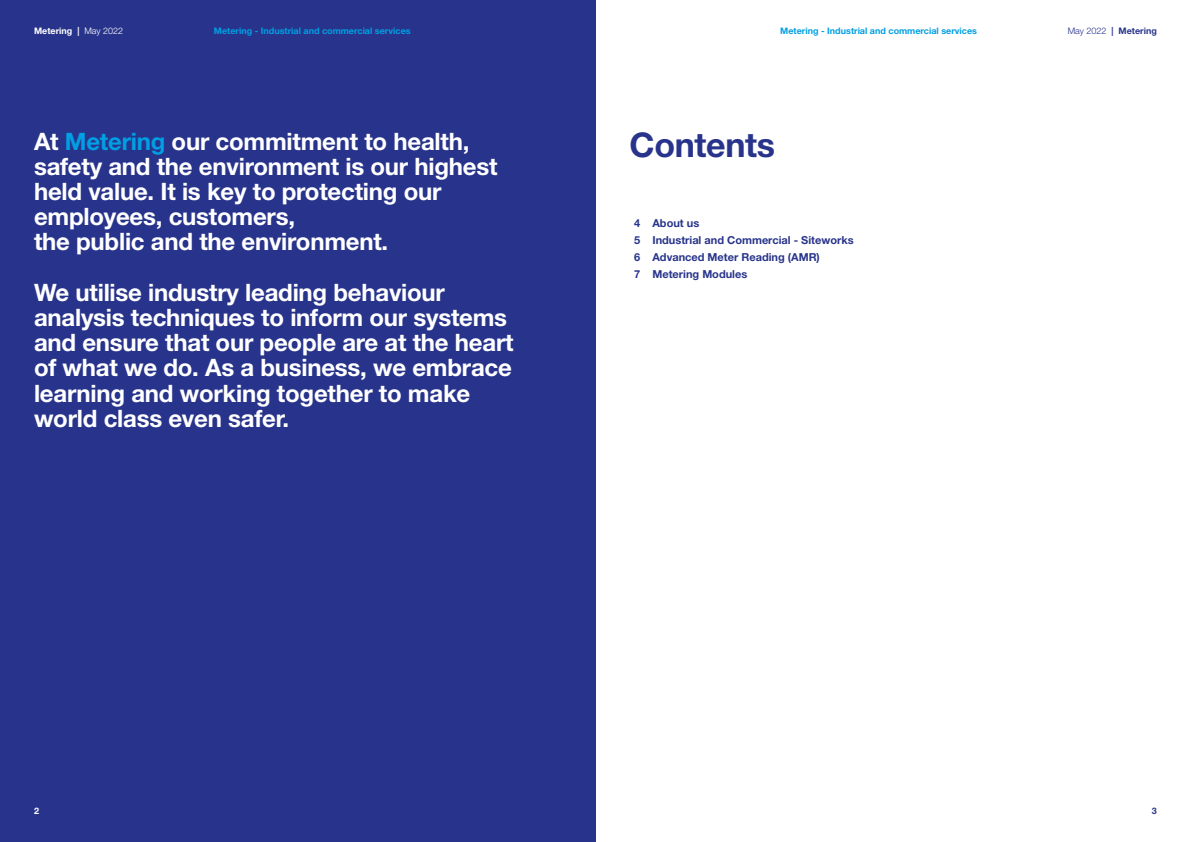
<style>
.page{position:relative;width:1191px;height:842px;background:#fff}
.page>*{position:absolute;margin:0;border:0;box-sizing:border-box;transform-origin:0 0}
.t1{font:700 34px "Helvetica Neue LT Std";letter-spacing:-.01em;color:#28348b}
.t2{font:700 24px/25.2px "Helvetica Neue LT Std";letter-spacing:-.01em;color:#fff}
.t3{font:700 11px/17.2px "Helvetica Neue LT Std";color:#28348b;text-align:justify}
.t4{font:700 9px "Helvetica Neue LT Std";color:#009fe3}
.t5{font:700 9px "Helvetica Neue LT Std";color:#28348b}
.t6{font:700 9px "Helvetica Neue LT Std";color:#fff}
.s1{font-weight:300}
.s2{color:#009fe3}
</style>
<div class="page">
<div style="left:0;top:0;width:595px;height:842px;background:#28348b"></div>
<p class="t6" style="left:34px;top:25px;width:91px">Metering | <span class="s1">May 2022</span></p>
<p class="t4" style="left:214px;top:25px;width:198px">Metering - Industrial and commercial services</p>
<p class="t4" style="left:780px;top:25px;width:198px">Metering - Industrial and commercial services</p>
<p class="t5" style="left:1067px;top:25px;width:91px"><span class="s1">May 2022</span> | Metering</p>
<p class="t2" style="left:34px;top:128px;width:465px">At <span class="s2">Metering</span> our commitment to health, safety and the environment is our highest held value. It is key to protecting our employees, customers,<br>the public and the environment.</p>
<p class="t2" style="left:34px;top:279px;width:481px">We utilise industry leading behaviour analysis techniques to inform our systems and ensure that our people are at the heart of what we do. As a business, we embrace learning and working together to make world class even safer.</p>
<h1 class="t1" style="left:629px;top:124px;width:147px">Contents</h1>
<p class="t3" style="left:634px;top:214px;width:8px">4<br>5<br>6<br>7</p>
<p class="t3" style="left:652px;top:214px;width:203px;text-align:left">About us<br>Industrial and Commercial - Siteworks<br>Advanced Meter Reading (AMR)<br>Metering Modules</p>
<p class="t6" style="left:34px;top:806px;width:7px">2</p>
<p class="t5" style="left:1152px;top:806px;width:7px">3</p>
</div>
